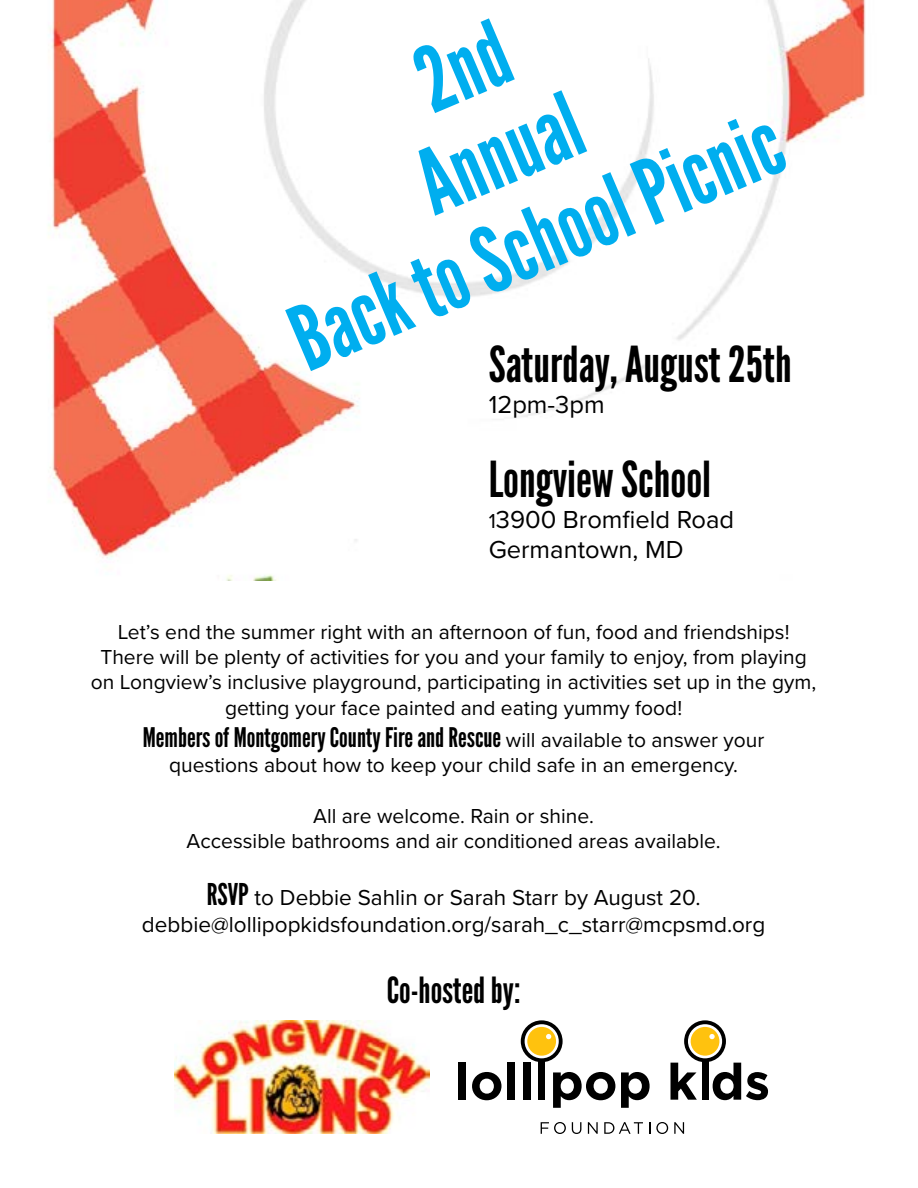
<style>
.page{position:relative;width:918px;height:1188px;background:#fff}
.page>*{position:absolute;margin:0;border:0;box-sizing:border-box;transform-origin:0 0}
.t1{font:90px/94.5px "League Gothic";color:#00aeef;text-align:center}
.t2{font:49.5px "League Gothic";color:#000}
.t3{font:36px "League Gothic";color:#000}
.t4{font:27px "League Gothic";color:#000}
.t5{font:25.5px/30.6px "Proxima Nova";color:#000}
.t6{font:22.5px/27px "Proxima Nova";color:#000;text-align:center}
.t7{font:21px/25.2px "Proxima Nova";color:#000;text-align:center}
.s1{font-size:21px}
.s2{font-family:"Proxima Nova";font-size:21px}
.s3{font-family:"League Gothic";font-size:30px}
</style>
<div class="page">
<img style="left:175px;top:1020px;width:254px;height:114px">
<div style="left:458px;top:1063px;width:8px;height:37px;background:#000"></div>
<svg style="left:472px;top:1072px;width:29px;height:28px"></svg>
<div style="left:507px;top:1063px;width:8px;height:37px;background:#000"></div>
<div style="left:523px;top:1063px;width:7px;height:37px;background:#000"></div>
<svg style="left:553px;top:1072px;width:62px;height:36px"></svg>
<svg style="left:621px;top:1072px;width:29px;height:36px"></svg>
<svg style="left:671px;top:1063px;width:97px;height:37px"></svg>
<svg style="left:541px;top:1122px;width:25px;height:12px"></svg>
<svg style="left:572px;top:1122px;width:9px;height:12px"></svg>
<svg style="left:588px;top:1122px;width:10px;height:12px"></svg>
<svg style="left:604px;top:1122px;width:39px;height:12px"></svg>
<svg style="left:649px;top:1122px;width:1px;height:12px"></svg>
<svg style="left:656px;top:1122px;width:12px;height:12px"></svg>
<svg style="left:674px;top:1122px;width:10px;height:12px"></svg>
<svg style="left:521px;top:1020px;width:42px;height:42px"></svg>
<div style="left:538px;top:1044px;width:7px;height:56px;background:#000"></div>
<div style="left:526px;top:1026px;width:31px;height:31px;background:#ffc20e;border-radius:50%"></div>
<div style="left:525px;top:1024px;width:34px;height:34px;border:3px solid #fff;border-radius:50%"></div>
<div style="left:702px;top:1044px;width:6px;height:56px;background:#000"></div>
<svg style="left:684px;top:1020px;width:42px;height:42px"></svg>
<div style="left:689px;top:1026px;width:32px;height:31px;background:#ffc20e;border-radius:50%"></div>
<div style="left:688px;top:1024px;width:34px;height:34px;border:3px solid #fff;border-radius:50%"></div>
<svg style="left:546px;top:1034px;width:5px;height:5px"></svg>
<svg style="left:709px;top:1034px;width:6px;height:5px"></svg>
<img style="left:48px;top:0;width:818px;height:580px">
<h1 class="t1" style="left:203px;top:126px;width:527px;rotate:-23deg">2nd<br>Annual<br>Back to School Picnic</h1>
<h2 class="t2" style="left:489px;top:335px;width:305px">Saturday, August 25th</h2>
<p class="t5" style="left:489px;top:388px;width:117px">12pm-3pm</p>
<h2 class="t2" style="left:489px;top:450px;width:224px">Longview School</h2>
<p class="t5" style="left:489px;top:503px;width:247px"><span class="s1">1</span>3900 Bromfield Road<br>Germantown, MD</p>
<p class="t7" style="left:91px;top:619px;width:727px">Let’s end the summer right with an afternoon of fun, food and friendships!<br>There will be plenty of activities for you and your family to enjoy, from playing on Longview’s inclusive playground, participating in activities set up in the gym, getting your face painted and eating yummy food!</p>
<p class="t4" style="left:143px;top:721px;width:623px">Members of Montgomery County Fire and Rescue <span class="s2">will available to answer your</span></p>
<p class="t7" style="left:169px;top:752px;width:570px">questions about how to keep your child safe in an emergency.</p>
<p class="t7" style="left:187px;top:802px;width:535px">All are welcome. Rain or shine.<br>Accessible bathrooms and air conditioned areas available.</p>
<p class="t6" style="left:142px;top:884px;width:625px"><span class="s3">RSVP</span> to Debbie Sahlin or Sarah Starr by August 20. debbie@lollipopkidsfoundation.org/sarah_c_starr@mcpsmd.org</p>
<h3 class="t3" style="left:387px;top:968px;width:135px">Co-hosted by:</h3>
</div>
